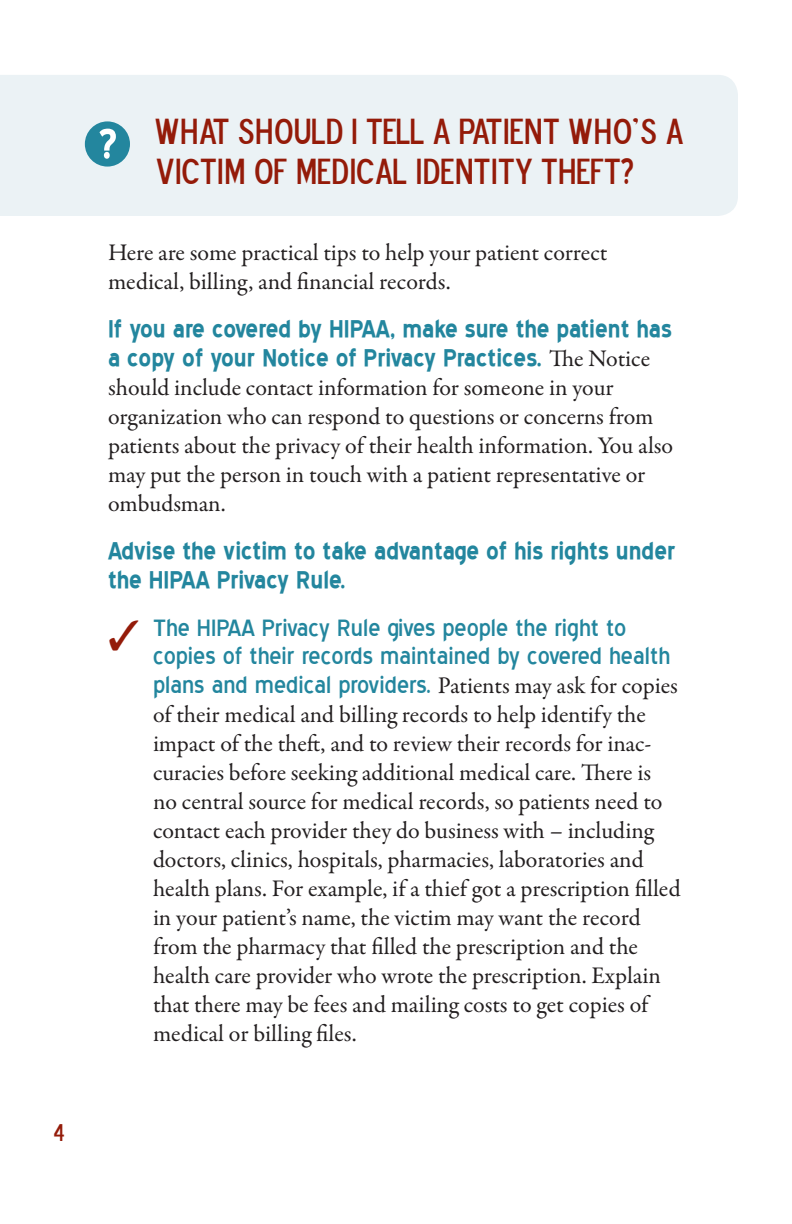
<style>
.page{position:relative;width:792px;height:1224px;background:#fff}
.page>*{position:absolute;margin:0;border:0;box-sizing:border-box;transform-origin:0 0}
.t1{font:700 52px "Blue Highway";color:#fff}
.headings{font:36px/40px "Blue Highway D Type";color:#941b09}
.body{font:700 30px/29px "Blue Highway";color:#23869e}
.indent{font:30px/28.4px "Blue Highway";color:#23869e}
.indent-2{font:24px/29px "Garamond Premr Pro";color:#231f20}
.body-2{font:24px/29px "Garamond Premr Pro";letter-spacing:-.005em;color:#231f20}
.t2{font:24px "Blue Highway D Type";color:#941b09}
.s1{font-family:"Garamond Premr Pro";font-weight:400;font-size:24px;color:#231f20}
.s2{font-family:"Garamond Premr Pro";font-size:24px;color:#231f20}
</style>
<div class="page">
<div style="left:0;top:75px;width:738px;height:141px;background:#ebf2f5"></div>
<div style="left:85px;top:121px;width:45px;height:46px;background:#23869e;border-radius:50%"></div>
<p class="t2" style="left:54px;top:1117px;width:12px">4</p>
<p class="t1" style="left:98px;top:120px;width:21px">?</p>
<p class="headings" style="left:154px;top:110px;width:530px">WHAT SHOULD I TELL A PATIENT WHO'S A<br>VICTIM OF MEDICAL IDENTITY THEFT?</p>
<p class="body-2" style="left:108px;top:238px;width:501px">Here are some practical tips to help your patient correct medical, billing, and financial records.</p>
<p class="body" style="left:108px;top:314px;width:566px">If you are covered by HIPAA, make sure the patient has a copy of your Notice of Privacy Practices. <span class="s1">The Notice</span></p>
<p class="body-2" style="left:108px;top:373px;width:567px">should include contact information for someone in your organization who can respond to questions or concerns from patients about the privacy of their health information. You also may put the person in touch with a patient representative or ombudsman.</p>
<p class="body" style="left:108px;top:537px;width:569px">Advise the victim to take advantage of his rights under the HIPAA Privacy Rule.</p>
<p class="indent" style="left:153px;top:614px;width:526px">The HIPAA Privacy Rule gives people the right to copies of their records maintained by covered health plans and medical providers. <span class="s2">Patients may ask for copies</span></p>
<p class="indent-2" style="left:153px;top:701px;width:529px">of their medical and billing records to help identify the impact of the theft, and to review their records for inac&shy;curacies before seeking additional medical care. There is no central source for medical records, so patients need to contact each provider they do business with – including doctors, clinics, hospitals, pharmacies, laboratories and health plans. For example, if a thief got a prescription filled in your patient’s name, the victim may want the record from the pharmacy that filled the prescription and the health care provider who wrote the prescription. Explain that there may be fees and mailing costs to get copies of medical or billing files.</p>
</div>
